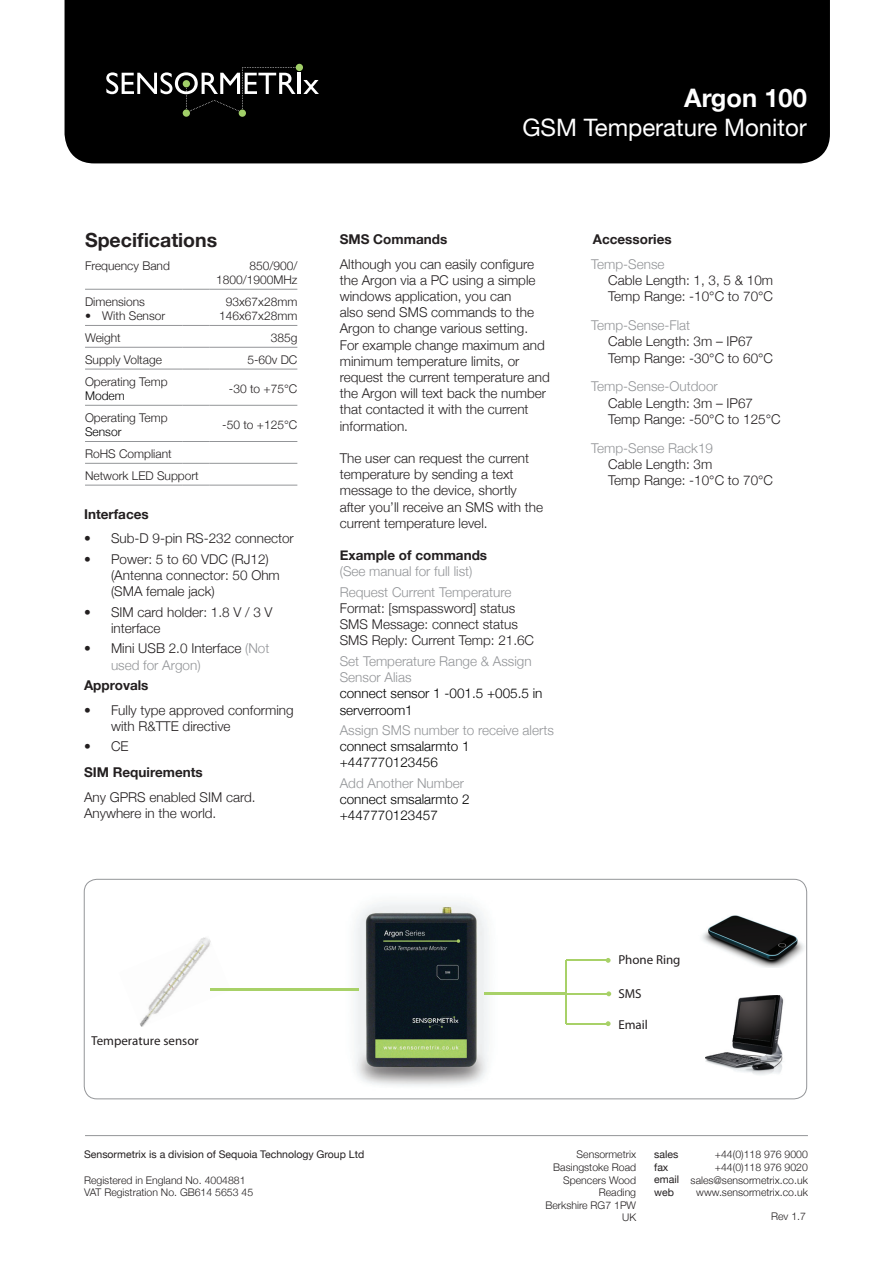
<style>
.page{position:relative;width:893px;height:1263px;background:#fff}
.page>*{position:absolute;margin:0;border:0;box-sizing:border-box;transform-origin:0 0}
.t1{font:700 25.5px "Helvetica Neue";color:#fff}
.t2{font:24px "Helvetica Neue";color:#fff}
.t3{font:700 19.5px "Helvetica Neue";color:#231f20}
.t4{font:300 13.5px/16.2px "Helvetica Neue";color:#231f20}
.t5{font:300 13.5px/16.2px "Helvetica Neue";color:#939598}
.t6{font:300 13.5px/16.2px "Helvetica Neue";color:#000}
.t7{font:700 13.5px "Helvetica Neue";color:#231f20}
.t8{font:12.9px "Myriad Pro";color:#231f20}
.t9{font:300 12px/14.4px "Helvetica Neue";color:#231f20}
.t10{font:300 10.5px/12.6px "Helvetica Neue";color:#231f20;text-align:right}
.t11{font:10.5px/12.6px "Helvetica Neue";color:#231f20}
.s1{color:#000}
.s2{color:#939598}
</style>
<div class="page">
<img style="left:313px;top:902px;width:175px;height:184px">
<hr style="left:485px;top:992px;width:81px;height:3px;background:#a8d168">
<img style="left:140px;top:937px;width:91px;height:90px">
<hr style="left:210px;top:988px;width:149px;height:2px;background:#a8d168">
<img style="left:702px;top:915px;width:102px;height:52px">
<img style="left:705px;top:995px;width:79px;height:80px">
<hr style="left:566px;top:960px;width:1px;height:64px;background:#a8d168">
<hr style="left:566px;top:960px;width:42px;height:1px;background:#a8d168">
<svg style="left:606px;top:958px;width:5px;height:5px"></svg>
<hr style="left:566px;top:1023px;width:42px;height:1px;background:#a8d168">
<svg style="left:606px;top:1021px;width:5px;height:5px"></svg>
<hr style="left:567px;top:993px;width:42px;height:1px;background:#a8d168">
<svg style="left:606px;top:991px;width:5px;height:5px"></svg>
<div style="left:84px;top:879px;width:723px;height:220px;border:1px solid #939598;border-radius:13px"></div>
<hr style="left:85px;top:289px;width:98px;height:1px;background:#939598">
<svg style="left:183px;top:289px;width:27px;height:1px"></svg>
<hr style="left:210px;top:289px;width:87px;height:1px;background:#939598">
<hr style="left:85px;top:325px;width:98px;height:1px;background:#939598">
<svg style="left:183px;top:325px;width:27px;height:1px"></svg>
<hr style="left:210px;top:325px;width:87px;height:1px;background:#939598">
<hr style="left:85px;top:347px;width:98px;height:1px;background:#939598">
<svg style="left:183px;top:347px;width:27px;height:1px"></svg>
<hr style="left:210px;top:347px;width:87px;height:1px;background:#939598">
<hr style="left:85px;top:369px;width:98px;height:1px;background:#939598">
<svg style="left:183px;top:369px;width:27px;height:1px"></svg>
<hr style="left:210px;top:369px;width:87px;height:1px;background:#939598">
<hr style="left:85px;top:405px;width:98px;height:1px;background:#939598">
<svg style="left:183px;top:405px;width:27px;height:1px"></svg>
<hr style="left:210px;top:405px;width:87px;height:1px;background:#939598">
<hr style="left:85px;top:441px;width:98px;height:1px;background:#939598">
<svg style="left:183px;top:441px;width:27px;height:1px"></svg>
<hr style="left:210px;top:441px;width:87px;height:1px;background:#939598">
<hr style="left:85px;top:463px;width:98px;height:1px;background:#939598">
<svg style="left:183px;top:463px;width:27px;height:1px"></svg>
<hr style="left:210px;top:463px;width:87px;height:1px;background:#939598">
<hr style="left:85px;top:485px;width:98px;height:1px;background:#939598">
<svg style="left:183px;top:485px;width:27px;height:1px"></svg>
<hr style="left:210px;top:485px;width:87px;height:1px;background:#939598">
<hr style="left:85px;top:1135px;width:723px;height:1px;background:#939598">
<div style="left:65px;top:0;width:765px;height:163px;background:#000"></div>
<hr style="left:298px;top:73px;width:3px;height:21px;background:#fff">
<svg style="left:303px;top:80px;width:16px;height:14px"></svg>
<div style="left:183px;top:109px;width:7px;height:8px;background:#a1cf68;border-radius:50%"></div>
<div style="left:239px;top:110px;width:7px;height:7px;background:#a1cf68;border-radius:50%"></div>
<div style="left:296px;top:64px;width:7px;height:7px;background:#a1cf68;border-radius:50%"></div>
<svg style="left:106px;top:67px;width:190px;height:44px;background:#303030"></svg>
<p class="t3" style="left:85px;top:227px;width:134px">Specifications</p>
<p class="t9" style="left:85px;top:258px;width:86px">Frequency Band</p>
<p class="t9" style="left:249px;top:258px;width:50px">850/900/</p>
<p class="t9" style="left:216px;top:272px;width:83px">1800/1900MHz</p>
<p class="t9" style="left:85px;top:294px;width:61px">Dimensions</p>
<p class="t9" style="left:85px;top:309px;width:82px">• With Sensor</p>
<p class="t9" style="left:226px;top:294px;width:73px">93x67x28mm</p>
<p class="t9" style="left:219px;top:309px;width:80px">146x67x28mm</p>
<p class="t9" style="left:85px;top:330px;width:37px">Weight</p>
<p class="t9" style="left:271px;top:330px;width:28px">385g</p>
<p class="t9" style="left:85px;top:352px;width:78px">Supply Voltage</p>
<p class="t9" style="left:247px;top:352px;width:52px">5-60v DC</p>
<p class="t9" style="left:85px;top:374px;width:84px">Operating Temp<br><span class="s1">Modem</span></p>
<p class="t9" style="left:229px;top:381px;width:70px">-30 to +75°C</p>
<p class="t9" style="left:85px;top:410px;width:84px">Operating Temp<br><span class="s1">Sensor</span></p>
<p class="t9" style="left:222px;top:417px;width:77px">-50 to +125°C</p>
<p class="t9" style="left:85px;top:446px;width:88px">RoHS Compliant</p>
<p class="t9" style="left:85px;top:468px;width:115px">Network LED Support</p>
<p class="t7" style="left:84px;top:505px;width:66px">Interfaces</p>
<p class="t4" style="left:84px;top:530px;width:211px">• Sub-D 9-pin RS-232 connector</p>
<p class="t4" style="left:111px;top:551px;width:170px;text-indent:-27px">• Power: 5 to 60 VDC (RJ12) (Antenna connector: 50 Ohm (SMA female jack)</p>
<p class="t4" style="left:111px;top:603px;width:163px;text-indent:-27px">• SIM card holder: 1.8 V / 3 V interface</p>
<p class="t4" style="left:111px;top:640px;width:160px;text-indent:-27px">• Mini USB 2.0 Interface <span class="s2">(Not used for Argon)</span></p>
<p class="t7" style="left:84px;top:677px;width:66px">Approvals</p>
<p class="t4" style="left:111px;top:701px;width:184px;text-indent:-27px">• Fully type approved conforming with R&amp;TTE directive</p>
<p class="t4" style="left:84px;top:738px;width:46px">• CE</p>
<p class="t7" style="left:84px;top:764px;width:120px">SIM Requirements</p>
<p class="t4" style="left:84px;top:789px;width:173px">Any GPRS enabled SIM card.<br>Anywhere in the world.</p>
<h1 class="t1" style="left:684px;top:82px;width:124px">Argon 100</h1>
<h2 class="t2" style="left:522px;top:113px;width:286px">GSM Temperature Monitor</h2>
<p class="t7" style="left:340px;top:231px;width:109px">SMS Commands</p>
<p class="t4" style="left:340px;top:255px;width:212px">Although you can easily configure the Argon via a PC using a simple windows application, you can<br>also send SMS commands to the<br>Argon to change various setting.<br>For example change maximum and minimum temperature limits, or request the current temperature and the Argon will text back the number that contacted it with the current information.</p>
<p class="t4" style="left:340px;top:450px;width:205px">The user can request the current temperature by sending a text message to the device, shortly after you’ll receive an SMS with the current temperature level.</p>
<p class="t7" style="left:340px;top:547px;width:149px">Example of commands</p>
<p class="t5" style="left:340px;top:563px;width:134px">(See manual for full list)</p>
<p class="t5" style="left:340px;top:584px;width:173px">Request Current Temperature</p>
<p class="t4" style="left:340px;top:600px;width:177px">Format: [smspassword] status</p>
<p class="t4" style="left:340px;top:616px;width:180px">SMS Message: connect status</p>
<p class="t4" style="left:340px;top:632px;width:196px">SMS Reply: Current Temp: 21.6C</p>
<p class="t5" style="left:340px;top:653px;width:193px">Set Temperature Range &amp; Assign<br>Sensor Alias</p>
<p class="t6" style="left:340px;top:685px;width:204px">connect sensor 1 -001.5 +005.5 in serverroom1</p>
<p class="t5" style="left:340px;top:722px;width:216px">Assign SMS number to receive alerts</p>
<p class="t6" style="left:340px;top:738px;width:131px">connect smsalarmto 1 +447770123456</p>
<p class="t5" style="left:340px;top:775px;width:126px">Add Another Number</p>
<p class="t6" style="left:340px;top:791px;width:131px">connect smsalarmto 2 +447770123457</p>
<p class="t7" style="left:593px;top:231px;width:80px">Accessories</p>
<p class="t5" style="left:591px;top:256px;width:75px">Temp-Sense</p>
<p class="t4" style="left:608px;top:272px;width:166px">Cable Length: 1, 3, 5 &amp; 10m</p>
<p class="t4" style="left:608px;top:288px;width:166px">Temp Range: -10°C to 70°C</p>
<p class="t5" style="left:591px;top:317px;width:101px">Temp-Sense-Flat</p>
<p class="t4" style="left:608px;top:333px;width:146px">Cable Length: 3m – IP67</p>
<p class="t4" style="left:608px;top:349px;width:166px">Temp Range: -30°C to 60°C</p>
<p class="t5" style="left:591px;top:378px;width:128px">Temp-Sense-Outdoor</p>
<p class="t4" style="left:608px;top:394px;width:146px">Cable Length: 3m – IP67</p>
<p class="t4" style="left:608px;top:411px;width:174px">Temp Range: -50°C to 125°C</p>
<p class="t5" style="left:591px;top:440px;width:123px">Temp-Sense Rack19</p>
<p class="t4" style="left:608px;top:456px;width:106px">Cable Length: 3m</p>
<p class="t4" style="left:608px;top:472px;width:166px">Temp Range: -10°C to 70°C</p>
<p class="t8" style="left:91px;top:1032px;width:109px">Temperature sensor</p>
<p class="t8" style="left:618px;top:952px;width:64px">Phone Ring</p>
<p class="t8" style="left:618px;top:986px;width:25px">SMS</p>
<p class="t8" style="left:618px;top:1016px;width:31px">Email</p>
<p class="t11" style="left:84px;top:1148px;width:282px">Sensormetrix is a division of Sequoia Technology Group Ltd</p>
<p class="t10" style="left:84px;top:1173px;width:171px;text-align:left">Registered in England No. 4004881<br>VAT Registration No. GB614 5653 45</p>
<p class="t10" style="left:545px;top:1148px;width:92px">Sensormetrix<br>Basingstoke Road<br>Spencers Wood<br>Reading<br>Berkshire RG7 1PW<br>UK</p>
<p class="t10" style="left:691px;top:1148px;width:119px">+44(0)118 976 9000 +44(0)118 976 9020 sales@sensormetrix.co.uk www.sensormetrix.co.uk</p>
<p class="t11" style="left:654px;top:1148px;width:26px">sales fax email web</p>
<p class="t10" style="left:771px;top:1210px;width:36px">Rev 1.7</p>
</div>
